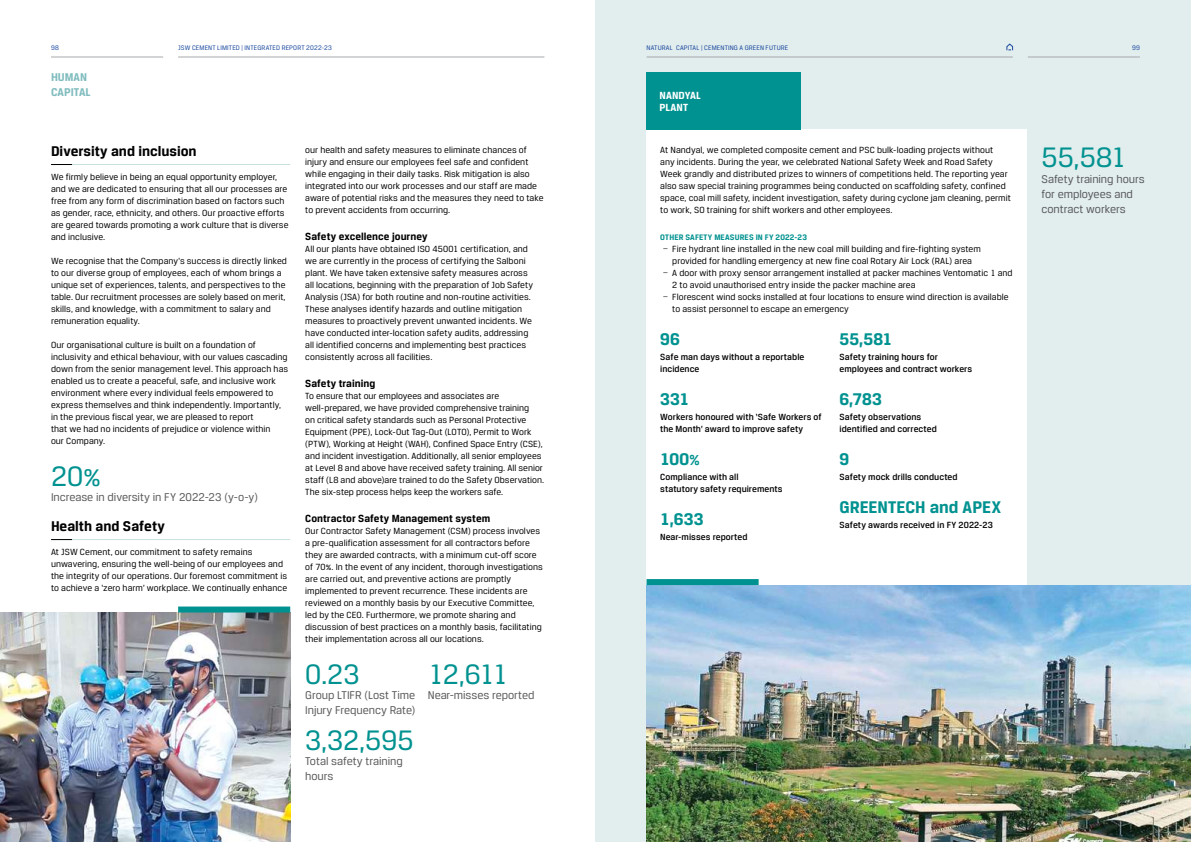
<style>
.page{position:relative;width:1191px;height:842px;background:#fff}
.page>*{position:absolute;margin:0;border:0;box-sizing:border-box;transform-origin:0 0}
.t1{font:30px "Breuer Text";letter-spacing:-.01em;color:#009290}
.t2{font:700 18px "Breuer Text";color:#009290}
.t3{font:700 15px "Breuer Text";color:#000}
.t4{font:12px/15px "Breuer Text";letter-spacing:-.01em;color:#58595b}
.t5{font:700 12px/15px "Breuer Text";letter-spacing:.005em;color:#80bcbe}
.t6{font:700 11px "Breuer Text";letter-spacing:.005em;color:#000}
.t7{font:700 11px/12px "Breuer Text";letter-spacing:.015em;color:#fff}
.t8{font:9.5px/12px "Breuer Text";letter-spacing:.005em;color:#000}
.t9{font:500 9.5px/12px "Breuer Text";letter-spacing:.005em;color:#000}
.t10{font:700 8.5px "Breuer Text";letter-spacing:.02em;color:#009290}
.t11{font:7px "Breuer Text";letter-spacing:.02em;color:#17479e}
.s1{font-family:"Proxima Nova"}
</style>
<div class="page">
<svg style="left:51px;top:164px;width:239px;height:1px"></svg>
<svg style="left:51px;top:539px;width:239px;height:1px"></svg>
<img style="left:0;top:612px;width:290px;height:230px">
<div style="left:178px;top:606px;width:112px;height:6px;background:#009290"></div>
<div style="left:595px;top:0;width:596px;height:842px;background:#e2eded"></div>
<div style="left:646px;top:130px;width:381px;height:712px;background:#fff"></div>
<div style="left:646px;top:72px;width:155px;height:58px;background:#009290"></div>
<img style="left:646px;top:585px;width:545px;height:257px">
<div style="left:646px;top:579px;width:112px;height:6px;background:#009290"></div>
<hr style="left:646px;top:57px;width:366px;height:1px;background:#a7a9ac">
<hr style="left:178px;top:57px;width:366px;height:1px;background:#a7a9ac">
<hr style="left:51px;top:57px;width:112px;height:1px;background:#a7a9ac">
<hr style="left:1027px;top:57px;width:113px;height:1px;background:#a7a9ac">
<svg style="left:1006px;top:43px;width:7px;height:8px"></svg>
<p class="t11" style="left:51px;top:44px;width:9px">98</p>
<p class="t11" style="left:178px;top:44px;width:155px">JSW CEMENT LIMITED | INTEGRATED REPORT 2022-23</p>
<p class="t11" style="left:646px;top:44px;width:139px">Natural capital | CEMENTING A GREEN FUTURE</p>
<p class="t11" style="left:1132px;top:44px;width:9px">99</p>
<p class="t5" style="left:51px;top:69px;width:41px">HUMAN<br>CAPITAL</p>
<h3 class="t3" style="left:51px;top:143px;width:147px">Diversity and inclusion</h3>
<p class="t8" style="left:51px;top:171px;width:239px">We firmly believe in being an equal opportunity employer, and we are dedicated to ensuring that all our processes are free from any form of discrimination based on factors such as gender, race, ethnicity, and others. Our proactive efforts are geared towards promoting a work culture that is diverse and inclusive.</p>
<p class="t8" style="left:51px;top:255px;width:237px">We recognise that the Company's success is directly linked to our diverse group of employees, each of whom brings a unique set of experiences, talents, and perspectives to the table. Our recruitment processes are solely based on merit, skills, and knowledge, with a commitment to salary and remuneration equality.</p>
<p class="t8" style="left:51px;top:339px;width:239px">Our organisational culture is built on a foundation of inclusivity and ethical behaviour, with our values cascading down from the senior management level. This approach has enabled us to create a peaceful, safe, and inclusive work environment where every individual feels empowered to express themselves and think independently. Importantly, in the previous fiscal year, we are pleased to report<br>that we had no incidents of prejudice or violence within<br>our Company.</p>
<h1 class="t1" style="left:51px;top:460px;width:52px">20%</h1>
<p class="t4" style="left:51px;top:489px;width:208px">Increase in diversity in FY 2022-23 (y-o-y)</p>
<h3 class="t3" style="left:51px;top:518px;width:115px">Health and Safety</h3>
<p class="t8" style="left:51px;top:546px;width:238px">At JSW Cement, our commitment to safety remains unwavering, ensuring the well-being of our employees and the integrity of our operations. Our foremost commitment is to achieve a ‘zero harm’ workplace. We continually enhance</p>
<p class="t8" style="left:305px;top:144px;width:240px">our health and safety measures to eliminate chances of injury and ensure our employees feel safe and confident while engaging in their daily tasks. Risk mitigation is also integrated into our work processes and our staff are made aware of potential risks and the measures they need to take to prevent accidents from occurring.</p>
<p class="t6" style="left:305px;top:230px;width:124px">Safety excellence journey</p>
<p class="t8" style="left:305px;top:243px;width:229px">All our plants have obtained ISO 45001 certification, and we are currently in the process of certifying the Salboni plant. We have taken extensive safety measures across all locations, beginning with the preparation of Job Safety Analysis (JSA) for both routine and non-routine activities.<br>These analyses identify hazards and outline mitigation measures to proactively prevent unwanted incidents. We have conducted inter-location safety audits, addressing all identified concerns and implementing best practices consistently across all facilities.</p>
<p class="t6" style="left:305px;top:377px;width:72px">Safety training</p>
<p class="t8" style="left:305px;top:390px;width:225px">To ensure that our employees and associates are well-prepared, we have provided comprehensive training on critical safety standards such as Personal Protective Equipment (PPE), Lock-Out Tag-Out (LOTO</p>
<p class="t8" style="left:466px;top:426px;width:66px">), Permit to Work</p>
<p class="t8" style="left:305px;top:438px;width:240px;text-indent:21px">), Working at Height (WAH), Confined Space Entry (CSE), and incident investigation. Additionally, all senior employees at Level 8 and above have received safety training. All senior staff (L8 and above)are trained to do the Safety Observation.<br>The six-step process helps keep the workers safe.</p>
<p class="t6" style="left:305px;top:512px;width:186px">Contractor Safety Management system</p>
<p class="t8" style="left:305px;top:525px;width:239px">Our Contractor Safety Management (CSM) process involves a pre-qualification assessment for all contractors before they are awarded contracts, with a minimum cut-off score of 70%. In the event of any incident, thorough investigations are carried out, and preventive actions are promptly implemented to prevent recurrence. These incidents are reviewed on a monthly basis by our Executive Committee, led by the CEO. Furthermore, we promote sharing and discussion of best practices on a monthly basis, facilitating their implementation across all our locations.</p>
<h1 class="t1" style="left:305px;top:658px;width:56px">0.23</h1>
<p class="t4" style="left:305px;top:687px;width:112px">Group LTIFR (Lost Time<br>Injury Frequency Rate)</p>
<h1 class="t1" style="left:305px;top:724px;width:110px">3,32,595</h1>
<p class="t4" style="left:305px;top:753px;width:99px">Total safety training hours</p>
<p class="t8" style="left:305px;top:438px;width:10px">(PTW</p>
<h1 class="t1" style="left:428px;top:658px;width:82px">12,611</h1>
<p class="t4" style="left:428px;top:687px;width:108px">Near-misses reported</p>
<p class="t7" style="left:659px;top:89px;width:43px">NANDYAL<br>PLANT</p>
<p class="t8" style="left:660px;top:144px;width:352px">At Nandyal, we completed composite cement and PSC bulk-loading projects without<br>any incidents. During the year, we celebrated National Safety Week and Road Safety Week grandly and distributed prizes to winners of competitions held. The reporting year also saw special training programmes being conducted on scaffolding safety, confined space, coal mill safety, incident investigation, safety during cyclone jam cleaning, permit to work, SO training for shift workers and other employees.</p>
<p class="t10" style="left:660px;top:232px;width:148px">OTHER SAFETY MEASURES IN FY 2022-23</p>
<p class="t8" style="left:663px;top:243px;width:319px"><span class="s1">−</span> Fire hydrant line installed in the new coal mill building and fire-fighting system</p>
<p class="t8" style="left:672px;top:255px;width:301px">provided for handling emergency at new fine coal Rotary Air Lock (RAL) area</p>
<p class="t8" style="left:663px;top:267px;width:351px"><span class="s1">−</span> A door with proxy sensor arrangement installed at packer machines Ventomatic 1 and</p>
<p class="t8" style="left:672px;top:279px;width:245px">2 to avoid unauthorised entry inside the packer machine area</p>
<p class="t8" style="left:663px;top:291px;width:347px"><span class="s1">−</span> Florescent wind socks installed at four locations to ensure wind direction is available</p>
<p class="t8" style="left:672px;top:303px;width:178px">to assist personnel to escape an emergency</p>
<h2 class="t2" style="left:660px;top:329px;width:21px">96</h2>
<p class="t9" style="left:660px;top:351px;width:146px">Safe man days without a reportable incidence</p>
<h2 class="t2" style="left:660px;top:389px;width:30px">331</h2>
<p class="t9" style="left:660px;top:411px;width:163px">Workers honoured with ‘Safe Workers of the Month’ award to improve safety</p>
<h2 class="t2" style="left:660px;top:449px;width:42px">100%</h2>
<p class="t9" style="left:660px;top:471px;width:124px">Compliance with all<br>statutory safety requirements</p>
<h2 class="t2" style="left:660px;top:509px;width:45px">1,633</h2>
<p class="t9" style="left:660px;top:531px;width:89px">Near-misses reported</p>
<h2 class="t2" style="left:839px;top:329px;width:54px">55,581</h2>
<p class="t9" style="left:839px;top:351px;width:134px">Safety training hours for employees and contract workers</p>
<h2 class="t2" style="left:839px;top:389px;width:44px">6,783</h2>
<p class="t9" style="left:839px;top:411px;width:99px">Safety observations identified and corrected</p>
<h2 class="t2" style="left:839px;top:449px;width:11px">9</h2>
<p class="t9" style="left:839px;top:471px;width:120px">Safety mock drills conducted</p>
<h2 class="t2" style="left:839px;top:497px;width:163px">GREENTECH and APEX</h2>
<p class="t9" style="left:839px;top:519px;width:155px">Safety awards received in FY 2022-23</p>
<h1 class="t1" style="left:1041px;top:140px;width:87px">55,581</h1>
<p class="t4" style="left:1041px;top:171px;width:105px">Safety training hours for employees and contract workers</p>
</div>
